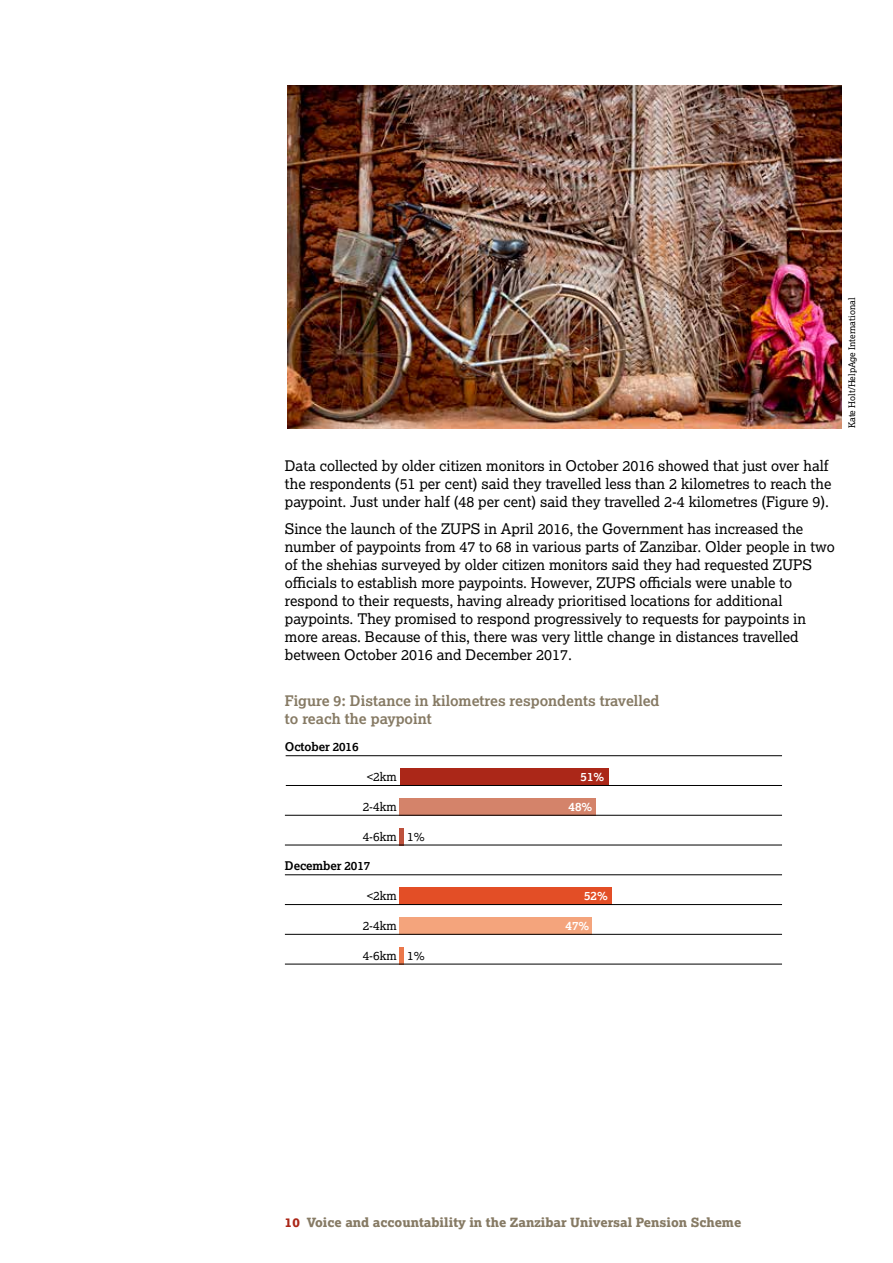
<style>
.page{position:relative;width:893px;height:1263px;background:#fff}
.page>*{position:absolute;margin:0;border:0;box-sizing:border-box;transform-origin:0 0}
.t1{font:14.7px/18px "Lexia";color:#000}
.t2{font:700 14.7px/18px "Lexia";color:#867a64}
.t3{font:12.75px "Lexia X Bold";color:#867a64}
.t4{font:12px "Lexia";color:#000}
.t5{font:700 12px "Lexia";letter-spacing:-.01em;color:#000}
.t6{font:700 12px "Lexia";color:#fff}
.t7{font:9px "Lexia";color:#000}
.s1{color:#ab2718}
</style>
<div class="page">
<div style="left:399px;top:798px;width:197px;height:17px;background:#d4836a"></div>
<div style="left:400px;top:768px;width:209px;height:17px;background:#ab2718"></div>
<hr style="left:399px;top:828px;width:4px;height:17px;background:#bd513c">
<div style="left:399px;top:917px;width:192px;height:17px;background:#f4a47c"></div>
<hr style="left:399px;top:947px;width:4px;height:17px;background:#eb784b">
<hr style="left:286px;top:785px;width:496px;height:1px;background:#000">
<hr style="left:285px;top:815px;width:497px;height:1px;background:#000">
<hr style="left:285px;top:874px;width:497px;height:1px;background:#000">
<div style="left:399px;top:887px;width:213px;height:17px;background:#e34e26"></div>
<hr style="left:285px;top:904px;width:497px;height:1px;background:#000">
<hr style="left:285px;top:934px;width:497px;height:1px;background:#000">
<hr style="left:285px;top:964px;width:497px;height:1px;background:#000">
<hr style="left:286px;top:755px;width:496px;height:1px;background:#000">
<hr style="left:285px;top:845px;width:497px;height:1px;background:#000">
<img style="left:287px;top:85px;width:555px;height:343px">
<p class="t1" style="left:285px;top:456px;width:548px">Data collected by older citizen monitors in October 2016 showed that just over half the respondents (51 per cent) said they travelled less than 2 kilometres to reach the paypoint. Just under half (48 per cent) said they travelled 2-4 kilometres (Figure 9).</p>
<p class="t1" style="left:285px;top:519px;width:551px">Since the launch of the ZUPS in April 2016, the Government has increased the number of paypoints from 47 to 68 in various parts of Zanzibar. Older people in two of the shehias surveyed by older citizen monitors said they had requested ZUPS officials to establish more paypoints. However, ZUPS officials were unable to respond to their requests, having already prioritised locations for additional paypoints. They promised to respond progressively to requests for paypoints in more areas. Because of this, there was very little change in distances travelled between October 2016 and December 2017.</p>
<p class="t2" style="left:285px;top:691px;width:376px">Figure 9: Distance in kilometres respondents travelled to reach the paypoint</p>
<p class="t5" style="left:285px;top:739px;width:75px">October 2016</p>
<p class="t4" style="left:367px;top:769px;width:31px">&lt;2km</p>
<p class="t4" style="left:363px;top:799px;width:35px">2-4km</p>
<p class="t4" style="left:363px;top:829px;width:35px">4-6km</p>
<p class="t5" style="left:285px;top:858px;width:87px">December 2017</p>
<p class="t4" style="left:367px;top:888px;width:31px">&lt;2km</p>
<p class="t4" style="left:363px;top:918px;width:35px">2-4km</p>
<p class="t4" style="left:363px;top:948px;width:35px">4-6km</p>
<p class="t4" style="left:407px;top:829px;width:19px">1%</p>
<p class="t4" style="left:407px;top:948px;width:19px">1%</p>
<p class="t6" style="left:581px;top:769px;width:25px">51%</p>
<p class="t6" style="left:568px;top:799px;width:25px">48%</p>
<p class="t6" style="left:584px;top:888px;width:25px">52%</p>
<p class="t6" style="left:565px;top:918px;width:25px">47%</p>
<p class="t7" style="left:846px;top:428px;width:132px;rotate:-90deg">Kate Holt/HelpAge International</p>
<p class="t3" style="left:285px;top:1214px;width:458px"><span class="s1">10</span> Voice and accountability in the Zanzibar Universal Pension Scheme</p>
</div>
